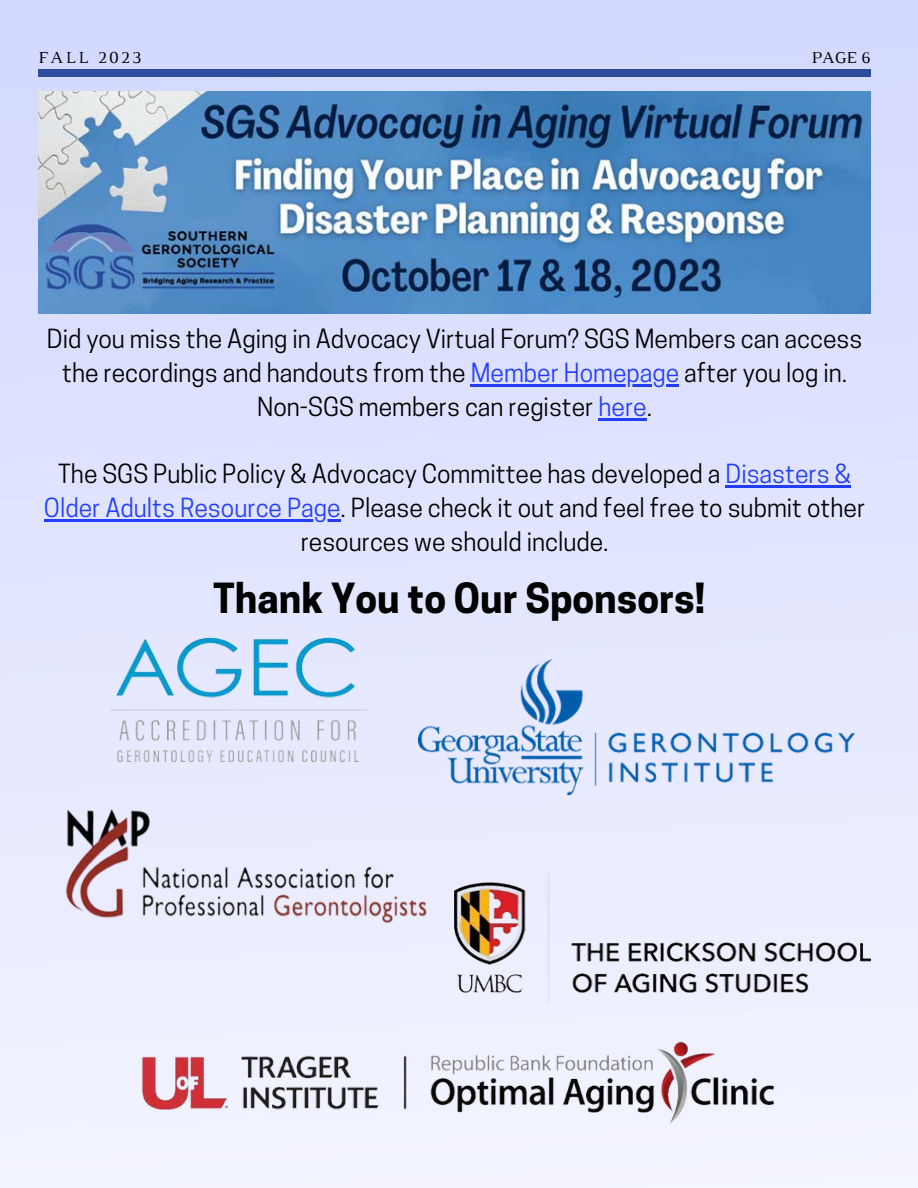
<style>
.page{position:relative;width:918px;height:1188px;background:#fff}
.page>*{position:absolute;margin:0;border:0;box-sizing:border-box;transform-origin:0 0}
.t1{font:700 39px "Cooper Hewitt";color:#000}
.t2{font:24.75px/33.8px "Cooper Hewitt";color:#000;text-align:center}
.t3{font:17.25px "Luthier";letter-spacing:.14em;color:#000}
.t4{font:16.95px "Luthier";color:#000}
.s1{color:#233dff}
</style>
<div class="page">
<img style="left:0;top:0;width:918px;height:1188px">
<div style="left:38px;top:69px;width:833px;height:8px;background:#2c4c9c"></div>
<img style="left:38px;top:92px;width:833px;height:221px">
<img style="left:98px;top:635px;width:279px;height:130px">
<img style="left:38px;top:801px;width:399px;height:132px">
<img style="left:419px;top:660px;width:435px;height:135px">
<img style="left:455px;top:870px;width:416px;height:134px">
<img style="left:140px;top:1040px;width:639px;height:84px">
<hr style="left:471px;top:384px;width:208px;height:3px;background:#233dff">
<hr style="left:598px;top:418px;width:49px;height:2px;background:#233dff">
<hr style="left:726px;top:486px;width:125px;height:2px;background:#233dff">
<hr style="left:44px;top:519px;width:297px;height:3px;background:#233dff">
<p class="t3" style="left:38px;top:51px;width:105px">FALL 2023</p>
<p class="t4" style="left:812px;top:52px;width:61px">PAGE 6</p>
<p class="t2" style="left:47px;top:325px;width:817px">Did you miss the Aging in Advocacy Virtual Forum? SGS Members can access the recordings and handouts from the <span class="s1">Member Homepage</span> after you log in.<br>Non-SGS members can register <span class="s1">here</span>.</p>
<p class="t2" style="left:44px;top:460px;width:823px">The SGS Public Policy &amp; Advocacy Committee has developed a <span class="s1">Disasters &amp;<br>Older Adults Resource Page</span>. Please check it out and feel free to submit other resources we should include.</p>
<p class="t1" style="left:213px;top:584px;width:493px">Thank You to Our Sponsors!</p>
</div>
